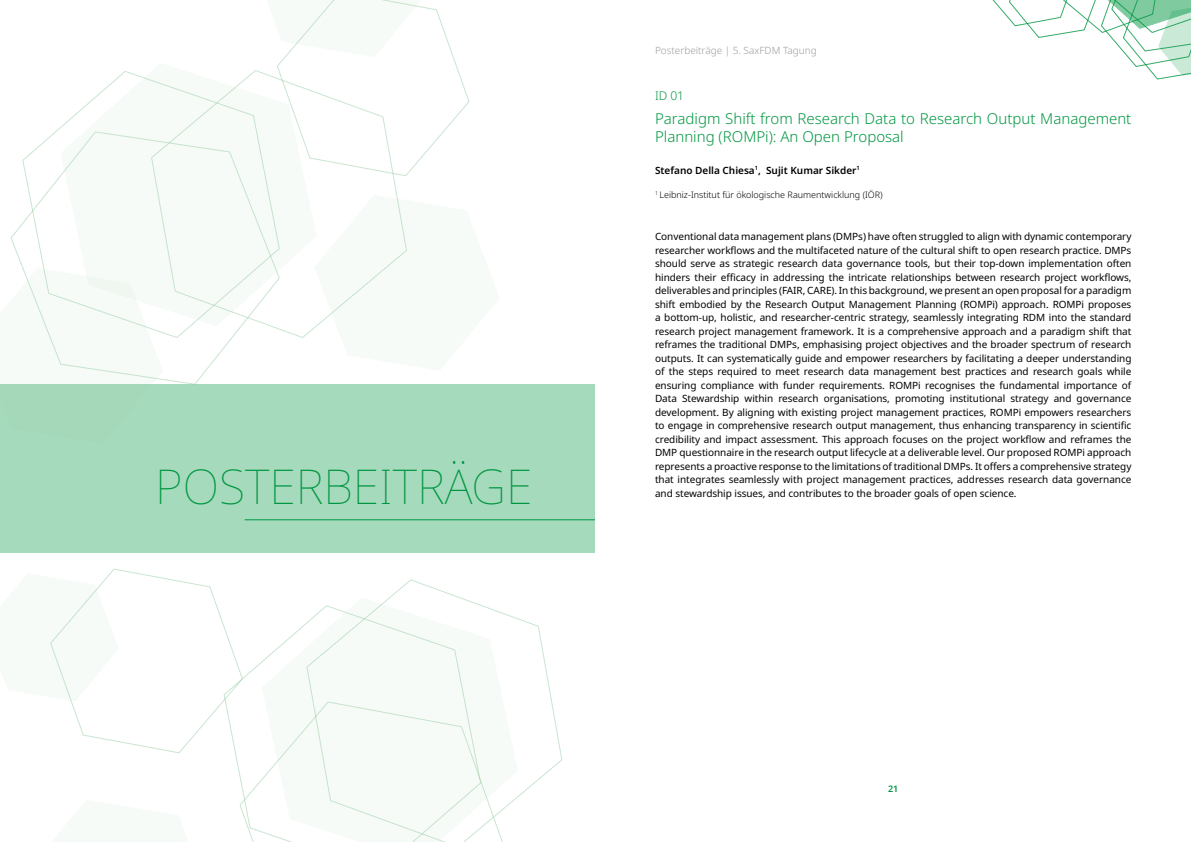
<style>
.page{position:relative;width:1191px;height:842px;background:#fff}
.page>*{position:absolute;margin:0;border:0;box-sizing:border-box;transform-origin:0 0}
.t1{font:100 48px "Noto Sans";color:#009641}
.t2{font:300 15px/18px "Noto Sans";color:#009641}
.t3{font:300 12px "Noto Sans";color:#009641}
.t4{font:10px/13.5px "Noto Sans";letter-spacing:-.005em;color:#000;text-align:justify}
.t5{font:600 10px "Noto Sans";color:#000}
.t6{font:300 10px "Noto Sans";color:#9d9d9c}
.t7{font:300 9px "Noto Sans";color:#000}
.t8{font:600 9px "Noto Sans";color:#009641}
</style>
<div class="page">
<svg style="left:992px;top:0;width:199px;height:80px"></svg>
<div style="left:0;top:385px;width:595px;height:168px;background:#a6dabc"></div>
<svg style="left:60px;top:71px;width:189px;height:60px"></svg>
<svg style="left:10px;top:131px;width:270px;height:254px"></svg>
<svg style="left:249px;top:0;width:221px;height:177px"></svg>
<svg style="left:314px;top:195px;width:93px;height:134px"></svg>
<svg style="left:518px;top:618px;width:45px;height:179px"></svg>
<svg style="left:50px;top:568px;width:458px;height:274px"></svg>
<hr style="left:245px;top:519px;width:350px;height:1px;background:#009641">
<h1 class="t1" style="left:155px;top:460px;width:379px">POSTERBEITRÄGE</h1>
<p class="t6" style="left:655px;top:45px;width:163px">Posterbeiträge | 5. SaxFDM Tagung</p>
<p class="t3" style="left:655px;top:89px;width:31px">ID 01</p>
<h2 class="t2" style="left:655px;top:109px;width:478px">Paradigm Shift from Research Data to Research Output Management<br>Planning (ROMPi): An Open Proposal</h2>
<p class="t5" style="left:655px;top:164px;width:206px">Stefano Della Chiesa<sup>1</sup>, Sujit Kumar Sikder<sup>1</sup></p>
<p class="t7" style="left:655px;top:190px;width:229px"><sup>1</sup> Leibniz-Institut für ökologische Raumentwicklung (IÖR)</p>
<p class="t4" style="left:655px;top:230px;width:478px">Conventional data management plans (DMPs) have often struggled to align with dynamic contemporary researcher workflows and the multifaceted nature of the cultural shift to open research practice. DMPs should serve as strategic research data governance tools, but their top-down implementation often hinders their efficacy in addressing the intricate relationships between research project workflows, deliverables and principles (FAIR, CARE). In this background, we present an open proposal for a paradigm shift embodied by the Research Output Management Planning (ROMPi) approach. ROMPi proposes a bottom-up, holistic, and researcher-centric strategy, seamlessly integrating RDM into the standard research project management framework. It is a comprehensive approach and a paradigm shift that reframes the traditional DMPs, emphasising project objectives and the broader spectrum of research outputs. It can systematically guide and empower researchers by facilitating a deeper understanding of the steps required to meet research data management best practices and research goals while ensuring compliance with funder requirements. ROMPi recognises the fundamental importance of Data Stewardship within research organisations, promoting institutional strategy and governance development. By aligning with existing project management practices, ROMPi empowers researchers to engage in comprehensive research output management, thus enhancing transparency in scientific credibility and impact assessment. This approach focuses on the project workflow and reframes the DMP questionnaire in the research output lifecycle at a deliverable level. Our proposed ROMPi approach represents a proactive response to the limitations of traditional DMPs. It offers a comprehensive strategy that integrates seamlessly with project management practices, addresses research data governance and stewardship issues, and contributes to the broader goals of open science.</p>
<p class="t8" style="left:888px;top:784px;width:12px">21</p>
</div>
